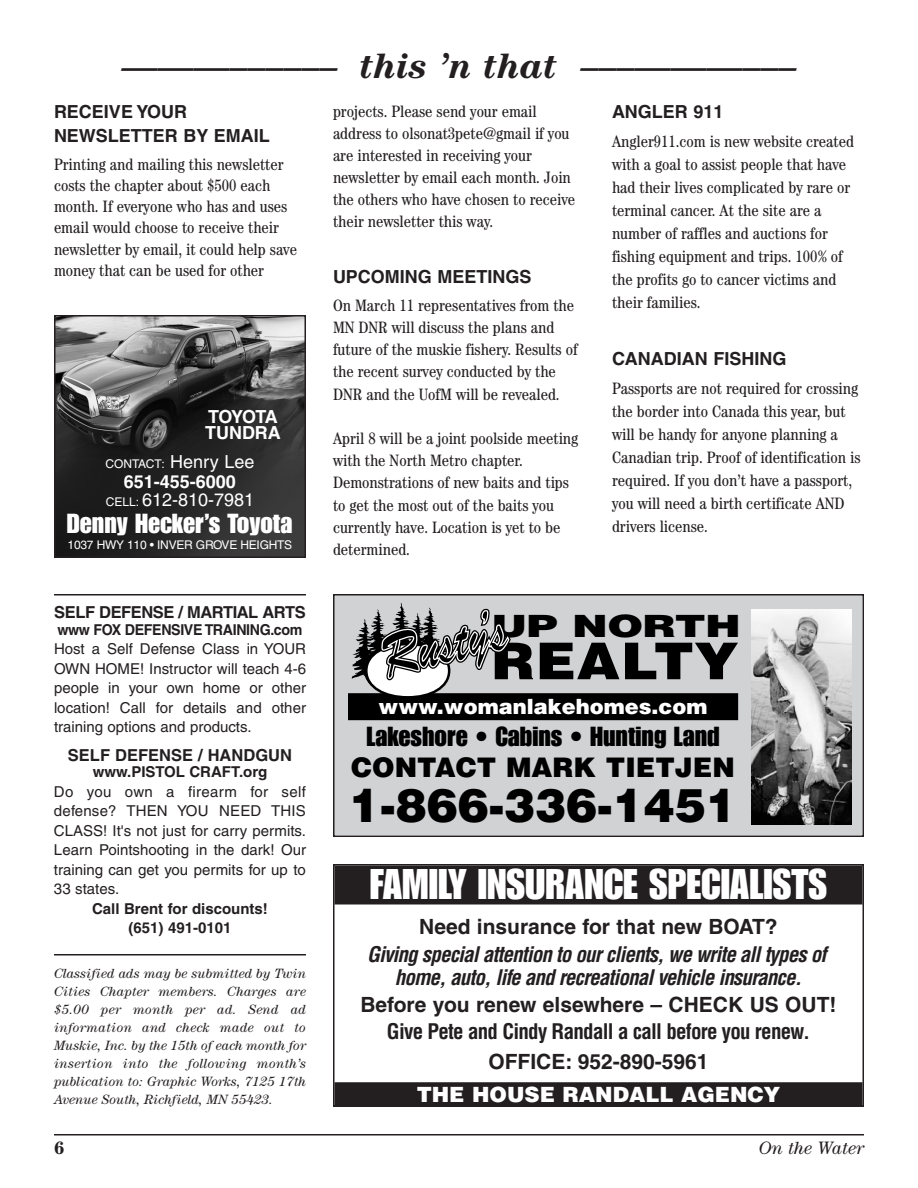
<style>
.page{position:relative;width:918px;height:1188px;background:#fff}
.page>*{position:absolute;margin:0;border:0;box-sizing:border-box;transform-origin:0 0}
.t1{font:50.85px "Helvetica Black+EQHXXU";letter-spacing:.015em;color:#000;scale:1.1 1}
.t2{font:46.5px "Helvetica Black+EQHXXU";color:#000}
.t3{font:42px "Impact+QHVUOW";color:#fff}
.t4{font:italic 700 36px "Century";color:#231f20}
.t5{font:30.75px "Helvetica Black+EQHXXU";letter-spacing:-.015em;color:#000;scale:1.4 1}
.t6{font:27px "Impact+QPDMMS";color:#000}
.t7{font:27px "Impact";color:#fff}
.t8{font:27px "Helvetica Black+EQHXXU";color:#000}
.t9{font:italic 21px/22.5px "Helvetica Condensed Bold+NBDTZF";color:#231f20;text-align:center}
.t10{font:21px "Helvetica Bold+GRTUFH";color:#231f20}
.t11{font:21px "Helvetica Condensed Bold+NBDTZF";letter-spacing:-.035em;color:#231f20}
.t12{font:21px "Helvetica Black+EQHXXU";color:#fff}
.t13{font:21px "Helvetica Black+QATQRY";color:#fff}
.t14{font:700 18px/24.3px "Helvetica";color:#231f20}
.t15{font:700 18px/18px "Helvetica";color:#fff;text-align:center}
.t16{font:700 18px/16.5px "Helvetica";letter-spacing:-.02em;color:#fff}
.t17{font:italic 18px "Century";color:#231f20}
.t18{font:700 18px "Century";color:#231f20}
.t19{font:condensed 16.5px/22.2px "Century";color:#231f20}
.t20{font:700 16.5px "Helvetica";letter-spacing:-.03em;color:#231f20}
.t21{font:700 16.5px "Helvetica";color:#231f20}
.t22{font:15px/19.5px "Helvetica";color:#231f20;text-align:justify}
.t23{font:700 15px/19.5px "Helvetica";color:#231f20;text-align:center}
.t24{font:700 15px "Helvetica";letter-spacing:-.03em;color:#231f20;scale:.95 1}
.t25{font:italic 13.5px/18px "Century";color:#231f20;text-align:justify}
.t26{font:12px "Helvetica";letter-spacing:-.02em;color:#fff}
.t27{font:12px "Helvetica";color:#fff}
.s1{font-size:18px}
.s2{font-weight:400;font-size:12px}
.s3{font-weight:400}
</style>
<div class="page">
<hr style="left:54px;top:1134px;width:810px;height:2px;background:#231f20">
<hr style="left:54px;top:594px;width:252px;height:2px;background:#231f20">
<hr style="left:54px;top:954px;width:252px;height:2px;background:#231f20">
<div style="left:334px;top:866px;width:528px;height:38px;background:#231f20"></div>
<div style="left:334px;top:1082px;width:528px;height:24px;background:#231f20"></div>
<div style="left:333px;top:864px;width:531px;height:243px;border:2px solid #231f20"></div>
<div style="left:334px;top:596px;width:528px;height:240px;background:#d1d2d4"></div>
<div style="left:348px;top:693px;width:390px;height:27px;background:#000"></div>
<img style="left:751px;top:609px;width:101px;height:216px">
<div style="left:366px;top:644px;width:83px;height:53px;background:#fff;border-radius:50%"></div>
<div style="left:365px;top:643px;width:85px;height:55px;border:3px solid #000;border-radius:50%"></div>
<svg style="left:351px;top:603px;width:160px;height:80px"></svg>
<div style="left:333px;top:594px;width:531px;height:243px;border:2px solid #231f20"></div>
<img style="left:57px;top:318px;width:246px;height:237px">
<div style="left:54px;top:315px;width:252px;height:243px;border:2px solid #231f20"></div>
<h3 class="t4" style="left:122px;top:54px;width:676px">———–––––– this ’n that –––———–––</h3>
<p class="t14" style="left:54px;top:101px;width:217px">RECEIVE YOUR<br>NEWSLETTER BY EMAIL</p>
<p class="t19" style="left:54px;top:155px;width:245px;line-height:21.3px">Printing and mailing this newsletter costs the chapter about $500 each month. If everyone who has and uses email would choose to receive their newsletter by email, it could help save money that can be used for other</p>
<p class="t16" style="left:205px;top:410px;width:77px">TOYOTA<br>TUNDRA</p>
<p class="t27" style="left:106px;top:460px;width:150px">CONTACT: <span class="s1">Henry Lee</span></p>
<p class="t15" style="left:106px;top:474px;width:150px">651-455-6000<br><span class="s2">CELL:</span> <span class="s3">612-810-7981</span></p>
<h3 class="t7" style="left:67px;top:514px;width:227px">Denny Hecker’s Toyota</h3>
<p class="t26" style="left:68px;top:541px;width:226px">1037 HWY 110 • INVER GROVE HEIGHTS</p>
<p class="t20" style="left:54px;top:606px;width:253px">SELF DEFENSE / MARTIAL ARTS</p>
<p class="t24" style="left:58px;top:624px;width:259px">www FOX DEFENSIVE TRAINING.com</p>
<p class="t22" style="left:54px;top:640px;width:254px">Host a Self Defense Class in YOUR OWN HOME! Instructor will teach 4-6 people in your own home or other location! Call for details and other training options and products.</p>
<p class="t21" style="left:68px;top:749px;width:226px">SELF DEFENSE / HANDGUN</p>
<p class="t23" style="left:93px;top:763px;width:176px">www.PISTOL CRAFT.org</p>
<p class="t22" style="left:54px;top:783px;width:254px">Do you own a firearm for self defense? THEN YOU NEED THIS CLASS! It's not just for carry permits.<br>Learn Pointshooting in the dark! Our training can get you permits for up to 33 states.</p>
<p class="t23" style="left:92px;top:900px;width:177px">Call Brent for discounts! (651) 491-0101</p>
<p class="t25" style="left:54px;top:966px;width:254px">Classified ads may be submitted by Twin Cities Chapter members. Charges are $5.00 per month per ad. Send ad information and check made out to Muskie, Inc. by the 15th of each month for insertion into the following month’s publication to: Graphic Works, 7125 17th Avenue South, Richfield, MN 55423.</p>
<p class="t19" style="left:333px;top:101px;width:244px">projects. Please send your email address to olsonat3pete@gmail if you are interested in receiving your newsletter by email each month. Join the others who have chosen to receive their newsletter this way.</p>
<p class="t14" style="left:333px;top:266px;width:200px">UPCOMING MEETINGS</p>
<p class="t19" style="left:333px;top:296px;width:246px">On March 11 representatives from the MN DNR will discuss the plans and future of the muskie fishery. Results of the recent survey conducted by the DNR and the UofM will be revealed.</p>
<p class="t19" style="left:333px;top:429px;width:247px">April 8 will be a joint poolside meeting with the North Metro chapter.<br>Demonstrations of new baits and tips to get the most out of the baits you currently have. Location is yet to be determined.</p>
<p class="t14" style="left:612px;top:101px;width:113px">ANGLER 911</p>
<p class="t19" style="left:612px;top:131px;width:244px;line-height:23.1px">Angler911.com is new website created with a goal to assist people that have had their lives complicated by rare or terminal cancer. At the site are a number of raffles and auctions for fishing equipment and trips. 100% of the profits go to cancer victims and their families.</p>
<p class="t14" style="left:612px;top:348px;width:176px">CANADIAN FISHING</p>
<p class="t19" style="left:612px;top:378px;width:250px;line-height:23.1px">Passports are not required for crossing the border into Canada this year, but will be handy for anyone planning a Canadian trip. Proof of identification is required. If you don’t have a passport, you will need a birth certificate AND drivers license.</p>
<h3 class="t5" style="left:491px;top:615px;width:180px">UP NORTH</h3>
<h1 class="t1" style="left:491px;top:643px;width:226px">REALTY</h1>
<p class="t12" style="left:379px;top:699px;width:330px">www.womanlakehomes.com</p>
<h3 class="t6" style="left:366px;top:726px;width:355px">Lakeshore • Cabins • Hunting Land</h3>
<h3 class="t8" style="left:351px;top:758px;width:385px">CONTACT MARK TIETJEN</h3>
<h2 class="t2" style="left:349px;top:789px;width:389px">1-866-336-1451</h2>
<h3 class="t3" style="left:370px;top:869px;width:459px">FAMILY INSURANCE SPECIALISTS</h3>
<p class="t10" style="left:419px;top:914px;width:360px">Need insurance for that new BOAT?</p>
<p class="t9" style="left:367px;top:945px;width:465px">Giving specialattention to ourclients,we write alltypesof home,auto,life and recreationalvehicle insurance.</p>
<p class="t10" style="left:360px;top:992px;width:478px">Before you renew elsewhere – CHECK US OUT!</p>
<p class="t11" style="left:387px;top:1023px;width:425px">Give Pete and Cindy Randall a call before you renew.</p>
<p class="t10" style="left:488px;top:1049px;width:222px">OFFICE: 952-890-5961</p>
<p class="t13" style="left:417px;top:1087px;width:365px">THE HOUSE RANDALL AGENCY</p>
<p class="t18" style="left:54px;top:1141px;width:12px">6</p>
<p class="t17" style="left:759px;top:1141px;width:107px">On the Water</p>
</div>
